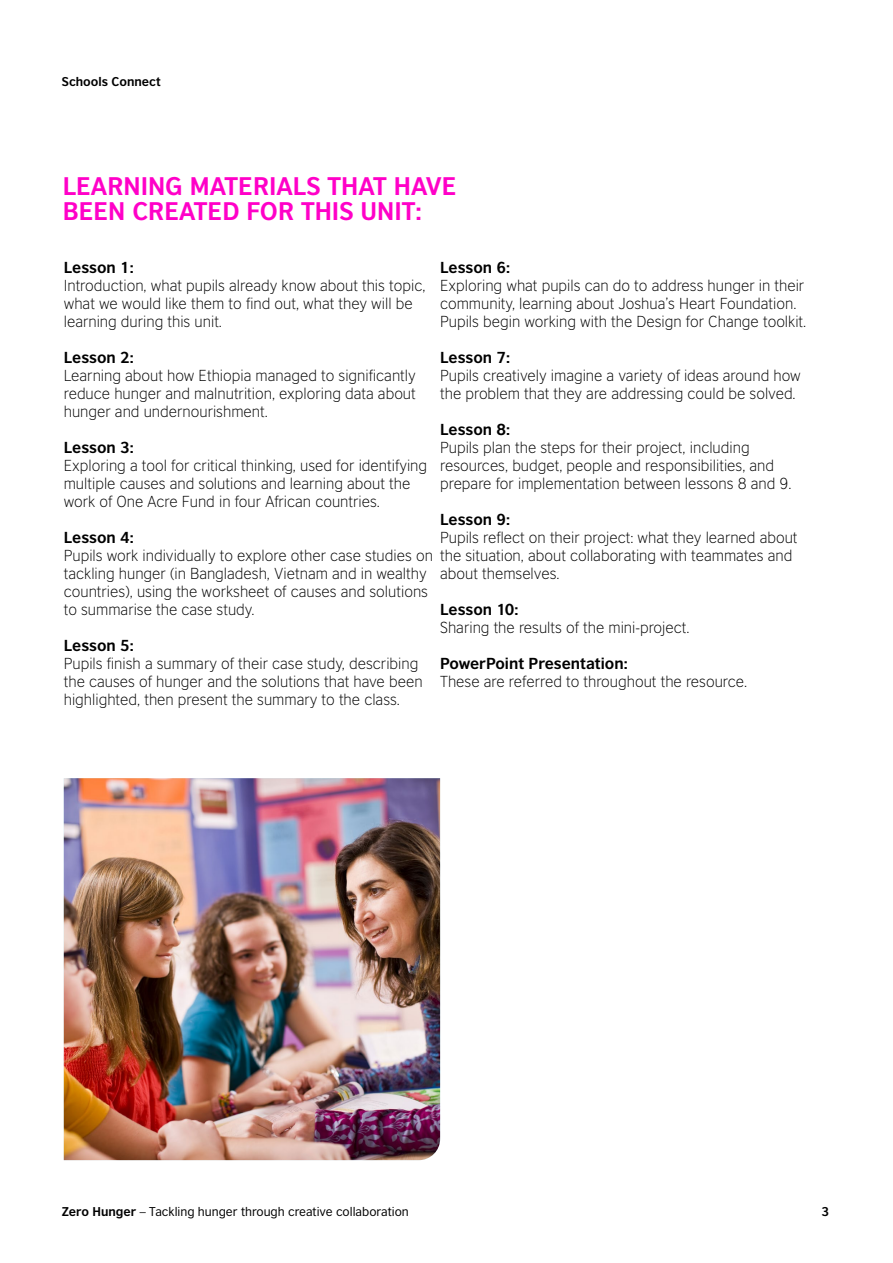
<style>
.page{position:relative;width:893px;height:1263px;background:#fff}
.page>*{position:absolute;margin:0;border:0;box-sizing:border-box;transform-origin:0 0}
.t1{font:700 24px/25.5px "British Council Sans";color:#ff00c8}
.t2{font:300 15px/18px "British Council Sans";color:#000}
.t3{font:700 15px "British Council Sans";color:#000}
.t4{font:12px "British Council Sans";color:#000}
.t5{font:700 12px "British Council Sans";color:#000}
.s1{font-weight:700}
</style>
<div class="page">
<img style="left:64px;top:778px;width:376px;height:382px">
<p class="t5" style="left:62px;top:73px;width:100px">Schools Connect</p>
<h1 class="t1" style="left:63px;top:172px;width:395px">LEARNING MATERIALS THAT HAVE<br>BEEN CREATED FOR THIS UNIT:</h1>
<p class="t3" style="left:64px;top:258px;width:72px">Lesson 1:</p>
<p class="t2" style="left:64px;top:276px;width:363px">Introduction, what pupils already know about this topic, what we would like them to find out, what they will be learning during this unit.</p>
<p class="t3" style="left:64px;top:348px;width:72px">Lesson 2:</p>
<p class="t2" style="left:64px;top:366px;width:354px;text-align:justify">Learning about how Ethiopia managed to significantly reduce hunger and malnutrition, exploring data about hunger and undernourishment.</p>
<p class="t3" style="left:64px;top:438px;width:72px">Lesson 3:</p>
<p class="t2" style="left:64px;top:456px;width:365px">Exploring a tool for critical thinking, used for identifying multiple causes and solutions and learning about the work of One Acre Fund in four African countries.</p>
<p class="t3" style="left:64px;top:528px;width:72px">Lesson 4:</p>
<p class="t2" style="left:64px;top:546px;width:371px">Pupils work individually to explore other case studies on tackling hunger (in Bangladesh, Vietnam and in wealthy countries), using the worksheet of causes and solutions to summarise the case study.</p>
<p class="t3" style="left:64px;top:636px;width:72px">Lesson 5:</p>
<p class="t2" style="left:64px;top:654px;width:360px">Pupils finish a summary of their case study, describing the causes of hunger and the solutions that have been highlighted, then present the summary to the class.</p>
<p class="t3" style="left:440px;top:258px;width:72px">Lesson 6:</p>
<p class="t2" style="left:440px;top:276px;width:368px">Exploring what pupils can do to address hunger in their community, learning about Joshua’s Heart Foundation.<br>Pupils begin working with the Design for Change toolkit.</p>
<p class="t3" style="left:440px;top:348px;width:72px">Lesson 7:</p>
<p class="t2" style="left:440px;top:366px;width:362px">Pupils creatively imagine a variety of ideas around how the problem that they are addressing could be solved.</p>
<p class="t3" style="left:440px;top:420px;width:72px">Lesson 8:</p>
<p class="t2" style="left:440px;top:438px;width:353px">Pupils plan the steps for their project, including resources, budget, people and responsibilities, and prepare for implementation between lessons 8 and 9.</p>
<p class="t3" style="left:440px;top:510px;width:72px">Lesson 9:</p>
<p class="t2" style="left:440px;top:528px;width:359px">Pupils reflect on their project: what they learned about the situation, about collaborating with teammates and about themselves.</p>
<p class="t3" style="left:440px;top:600px;width:80px">Lesson 10:</p>
<p class="t2" style="left:440px;top:618px;width:251px">Sharing the results of the mini-project.</p>
<p class="t3" style="left:440px;top:654px;width:189px">PowerPoint Presentation:</p>
<p class="t2" style="left:440px;top:672px;width:309px">These are referred to throughout the resource.</p>
<p class="t4" style="left:62px;top:1204px;width:348px"><span class="s1">Zero Hunger</span> – Tackling hunger through creative collaboration</p>
<p class="t5" style="left:821px;top:1204px;width:9px">3</p>
</div>
